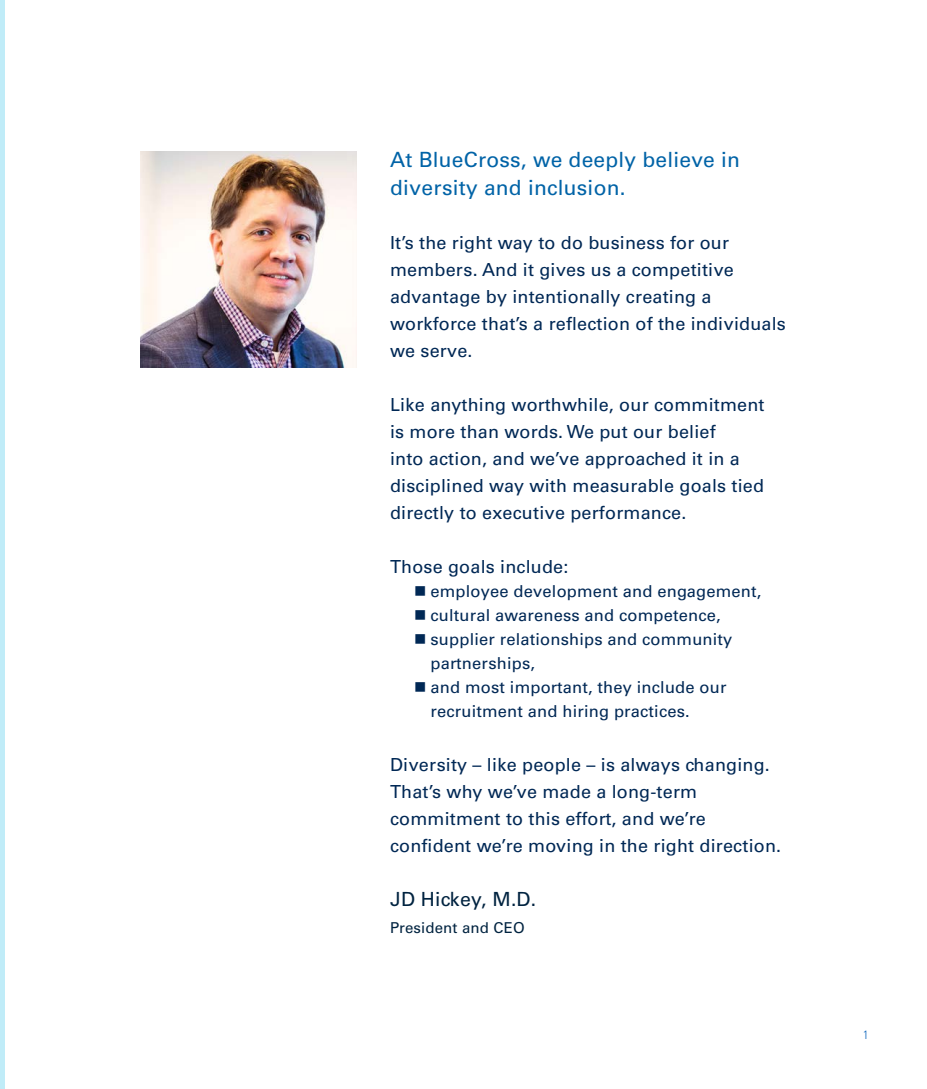
<style>
.page{position:relative;width:927px;height:1089px;background:#fff}
.page>*{position:absolute;margin:0;border:0;box-sizing:border-box;transform-origin:0 0}
.t1{font:21px/28.5px "Univers LT Std";letter-spacing:.01em;color:#0163a7}
.t2{font:19.5px "Univers LT Std";letter-spacing:.01em;color:#002340}
.t3{font:18px/27px "Univers LT Std";letter-spacing:.01em;color:#002855}
.t4{font:16.5px/24px "Univers LT Std";letter-spacing:.01em;color:#002855}
.t5{font:15px "Univers LT Std";letter-spacing:.01em;color:#002340}
.t6{font:300 condensed 12px "Univers LT Std";color:#005fb9}
</style>
<div class="page">
<hr style="left:0;top:0;width:4px;height:1089px;background:#c0ecf8">
<img style="left:141px;top:151px;width:216px;height:216px">
<h2 class="t1" style="left:390px;top:145px;width:352px">At BlueCross, we deeply believe in diversity and inclusion.</h2>
<p class="t3" style="left:390px;top:229px;width:397px">It’s the right way to do business for our members. And it gives us a competitive advantage by intentionally creating a workforce that’s a refection of the individuals we serve.</p>
<p class="t3" style="left:390px;top:391px;width:376px">Like anything worthwhile, our commitment is more than words. We put our belief<br>into action, and we’ve approached it in a disciplined way with measurable goals tied directly to executive performance.</p>
<p class="t3" style="left:390px;top:553px;width:180px">Those goals include:</p>
<p class="t4" style="left:414px;top:579px;width:349px">■ employee development and engagement,</p>
<p class="t4" style="left:414px;top:603px;width:308px">■ cultural awareness and competence,</p>
<p class="t4" style="left:431px;top:627px;width:303px;text-indent:-16px">■ supplier relationships and community partnerships,</p>
<p class="t4" style="left:431px;top:675px;width:297px;text-indent:-16px">■ and most important, they include our recruitment and hiring practices.</p>
<p class="t3" style="left:390px;top:751px;width:393px">Diversity – like people – is always changing.<br>That’s why we’ve made a long-term commitment to this effort, and we’re confdent we’re moving in the right direction.</p>
<p class="t2" style="left:390px;top:888px;width:148px">JD Hickey, M.D.</p>
<p class="t5" style="left:390px;top:919px;width:136px">President and CEO</p>
<p class="t6" style="left:863px;top:1028px;width:7px">1</p>
</div>
